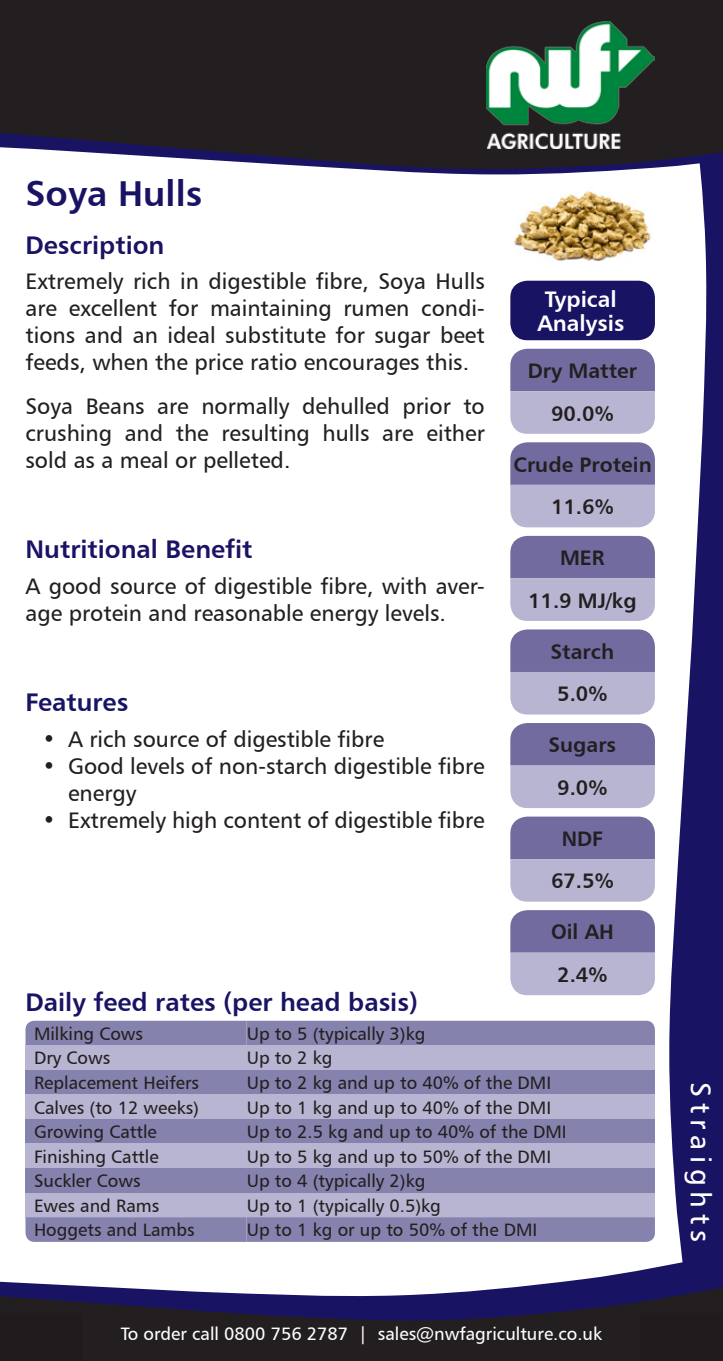
<style>
.page{position:relative;width:723px;height:1361px;background:#fff}
.page>*{position:absolute;margin:0;border:0;box-sizing:border-box;transform-origin:0 0}
.t1{font:36px "Humanist 777 BT Bold B";color:#191364}
.t2{font:28.5px "Humanist 777 BT Roman B";letter-spacing:.2em;color:#fff}
.t3{font:25.5px "Humanist 777 BT Bold B";color:#191364}
.t4{font:22.5px/27px "Humanist 777 BT Roman B";color:#231f20;text-align:justify}
.t5{font:22.5px/24px "Humanist 777 BT Bold B";color:#fff;text-align:center}
.t6{font:21px/42.6px "Humanist 777 BT Bold B";color:#231f20;text-align:center}
.t7{font:18px/24.6px "Humanist 777 BT Roman B";color:#231f20}
.t8{font:18px "Humanist 777 BT Roman B";color:#fff}
</style>
<div class="page">
<svg style="left:669px;top:179px;width:54px;height:1071px;fill:#191364"></svg>
<div style="left:0;top:0;width:723px;height:107px;background:#231f20"></div>
<div style="left:82px;top:1321px;width:558px;height:40px;background:#231f20"></div>
<svg style="left:0;top:107px;width:723px;height:72px;fill:#231f20"></svg>
<svg style="left:0;top:1250px;width:723px;height:71px"></svg>
<img style="left:487px;top:21px;width:168px;height:128px">
<img style="left:513px;top:191px;width:138px;height:70px">
<div style="left:510px;top:281px;width:145px;height:59px;background:#191364;border-radius:17px"></div>
<svg style="left:510px;top:349px;width:145px;height:85px;background:#9793ba"></svg>
<svg style="left:510px;top:442px;width:145px;height:85px;background:#9792ba"></svg>
<svg style="left:510px;top:536px;width:145px;height:85px;background:#9792ba"></svg>
<svg style="left:510px;top:629px;width:145px;height:85px;background:#9792ba"></svg>
<svg style="left:510px;top:723px;width:145px;height:85px;background:#9792ba"></svg>
<svg style="left:510px;top:816px;width:145px;height:85px;background:#9793ba"></svg>
<svg style="left:510px;top:910px;width:145px;height:85px;background:#9792ba"></svg>
<div style="left:26px;top:1045px;width:221px;height:25px;background:#b8b5d2"></div>
<div style="left:26px;top:1070px;width:221px;height:24px;background:#8682ae"></div>
<div style="left:26px;top:1094px;width:221px;height:25px;background:#b8b5d2"></div>
<div style="left:26px;top:1119px;width:221px;height:24px;background:#8682ae"></div>
<div style="left:26px;top:1143px;width:221px;height:25px;background:#b8b5d2"></div>
<div style="left:26px;top:1168px;width:221px;height:24px;background:#8682ae"></div>
<div style="left:26px;top:1192px;width:221px;height:25px;background:#b8b5d2"></div>
<div style="left:26px;top:1020px;width:629px;height:25px;background:#8682ae"></div>
<div style="left:247px;top:1045px;width:408px;height:25px;background:#b8b5d2"></div>
<div style="left:247px;top:1070px;width:408px;height:24px;background:#8682ae"></div>
<div style="left:247px;top:1094px;width:408px;height:25px;background:#b8b5d2"></div>
<div style="left:247px;top:1119px;width:408px;height:24px;background:#8682ae"></div>
<div style="left:247px;top:1143px;width:408px;height:25px;background:#b8b5d2"></div>
<div style="left:247px;top:1168px;width:408px;height:24px;background:#8682ae"></div>
<div style="left:247px;top:1192px;width:408px;height:25px;background:#b8b5d2"></div>
<svg style="left:26px;top:1217px;width:629px;height:25px;background:#8783ae"></svg>
<div style="left:640px;top:1313px;width:83px;height:48px;background:#201c1d"></div>
<div style="left:0;top:1313px;width:82px;height:48px;background:#201c1d"></div>
<p class="t1" style="left:26px;top:171px;width:178px">Soya Hulls</p>
<p class="t3" style="left:26px;top:229px;width:140px">Description</p>
<p class="t4" style="left:26px;top:267px;width:461px">Extremely rich in digestible fibre, Soya Hulls are excellent for maintaining rumen condi&shy;tions and an ideal substitute for sugar beet feeds, when the price ratio encourages this.</p>
<p class="t4" style="left:26px;top:392px;width:461px">Soya Beans are normally dehulled prior to crushing and the resulting hulls are either sold as a meal or pelleted.</p>
<p class="t3" style="left:26px;top:533px;width:228px">Nutritional Benefit</p>
<p class="t4" style="left:26px;top:572px;width:461px">A good source of digestible fibre, with aver&shy;age protein and reasonable energy levels.</p>
<p class="t3" style="left:26px;top:686px;width:104px">Features</p>
<p class="t4" style="left:43px;top:725px;width:343px">• A rich source of digestible fibre</p>
<p class="t4" style="left:68px;top:752px;width:418px;text-indent:-26px">• Good levels of non-starch digestible fibre energy</p>
<p class="t4" style="left:43px;top:806px;width:444px">• Extremely high content of digestible fibre</p>
<p class="t3" style="left:26px;top:986px;width:394px">Daily feed rates (per head basis)</p>
<p class="t5" style="left:537px;top:287px;width:88px">Typical<br>Analysis</p>
<p class="t6" style="left:528px;top:349px;width:111px">Dry Matter<br>90.0%</p>
<p class="t6" style="left:513px;top:442px;width:140px">Crude Protein</p>
<p class="t6" style="left:551px;top:485px;width:64px">11.6%</p>
<p class="t6" style="left:528px;top:536px;width:110px">MER<br>11.9 MJ/kg</p>
<p class="t6" style="left:550px;top:629px;width:65px">Starch<br>5.0%</p>
<p class="t6" style="left:548px;top:723px;width:69px">Sugars<br>9.0%</p>
<p class="t6" style="left:551px;top:817px;width:64px">NDF<br>67.5%</p>
<p class="t6" style="left:551px;top:910px;width:64px;text-align:left">Oil AH<br>2.4%</p>
<p class="t7" style="left:34px;top:1021px;width:167px">Milking Cows<br>Dry Cows<br>Replacement Heifers<br>Calves (to 12 weeks)<br>Growing Cattle<br>Finishing Cattle<br>Suckler Cows<br>Ewes and Rams<br>Hoggets and Lambs</p>
<p class="t7" style="left:247px;top:1021px;width:322px">Up to 5 (typically 3)kg<br>Up to 2 kg<br>Up to 2 kg and up to 40% of the DMI<br>Up to 1 kg and up to 40% of the DMI<br>Up to 2.5 kg and up to 40% of the DMI<br>Up to 5 kg and up to 50% of the DMI<br>Up to 4 (typically 2)kg<br>Up to 1 (typically 0.5)kg<br>Up to 1 kg or up to 50% of the DMI</p>
<p class="t8" style="left:121px;top:1322px;width:483px">To order call 0800 756 2787 | sales@nwfagriculture.co.uk</p>
<p class="t2" style="left:718px;top:1082px;width:161px;rotate:90deg">Straights</p>
</div>
